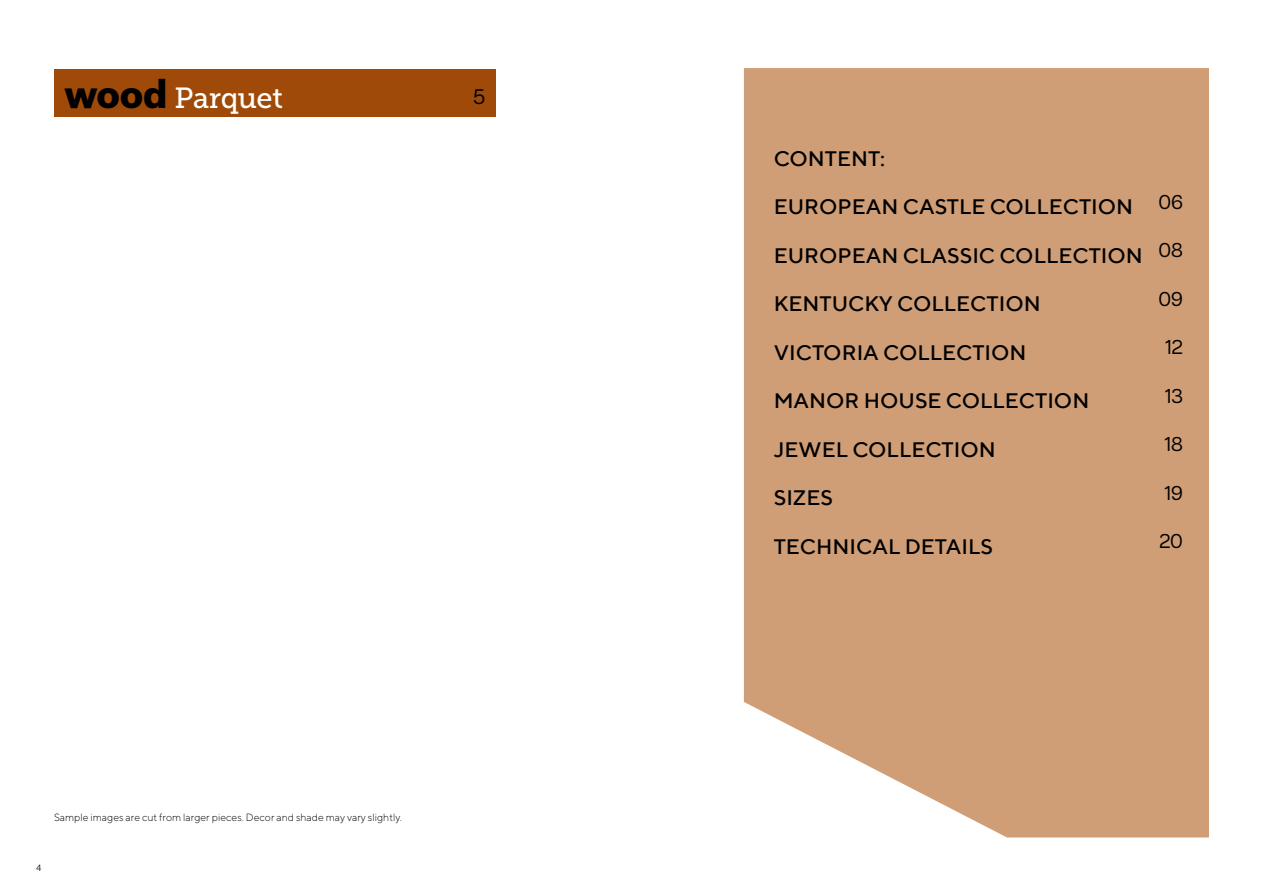
<style>
.page{position:relative;width:1263px;height:893px;background:#fff}
.page>*{position:absolute;margin:0;border:0;box-sizing:border-box;transform-origin:0 0}
.t1{font:29.1px "Museo Slab 500";letter-spacing:-.015em;color:#fff}
.t2{font:500 21.3px "TT Norms";color:#000}
.t3{font:21px "Amorim Sans";color:#000}
.t4{font:19.95px "Amorim Sans";letter-spacing:-.01em;color:#000}
.t5{font:300 10.5px "TT Norms";color:#000}
.t6{font:9px "Museo Slab 300";color:#000}
.s1{font-family:"Amorim Sans";font-weight:900;font-size:41.7px;color:#000}
</style>
<div class="page">
<div style="left:744px;top:68px;width:465px;height:769px;background:#d09e76"></div>
<div style="left:54px;top:69px;width:441px;height:48px;background:#9f4a09"></div>
<h1 class="t1" style="left:64px;top:82px;width:220px"><span class="s1">wood</span> Parquet</h1>
<p class="t3" style="left:473px;top:83px;width:14px">5</p>
<p class="t5" style="left:54px;top:811px;width:349px">Sample images are cut from larger pieces. Decor and shade may vary slightly.</p>
<p class="t6" style="left:36px;top:863px;width:7px">4</p>
<p class="t2" style="left:774px;top:145px;width:113px">CONTENT:</p>
<p class="t2" style="left:774px;top:194px;width:361px">EUROPEAN CASTLE COLLECTION</p>
<p class="t2" style="left:774px;top:242px;width:371px">EUROPEAN CLASSIC COLLECTION</p>
<p class="t2" style="left:774px;top:291px;width:268px">KENTUCKY COLLECTION</p>
<p class="t2" style="left:774px;top:339px;width:254px">VICTORIA COLLECTION</p>
<p class="t2" style="left:774px;top:387px;width:317px">MANOR HOUSE COLLECTION</p>
<p class="t2" style="left:774px;top:436px;width:224px">JEWEL COLLECTION</p>
<p class="t2" style="left:774px;top:484px;width:61px">SIZES</p>
<p class="t2" style="left:774px;top:533px;width:221px">TECHNICAL DETAILS</p>
<p class="t4" style="left:1158px;top:189px;width:26px">06</p>
<p class="t4" style="left:1158px;top:238px;width:26px">08</p>
<p class="t4" style="left:1158px;top:286px;width:26px">09</p>
<p class="t4" style="left:1165px;top:335px;width:19px">12</p>
<p class="t4" style="left:1165px;top:383px;width:20px">13</p>
<p class="t4" style="left:1164px;top:432px;width:20px">18</p>
<p class="t4" style="left:1164px;top:480px;width:20px">19</p>
<p class="t4" style="left:1159px;top:529px;width:25px">20</p>
</div>
